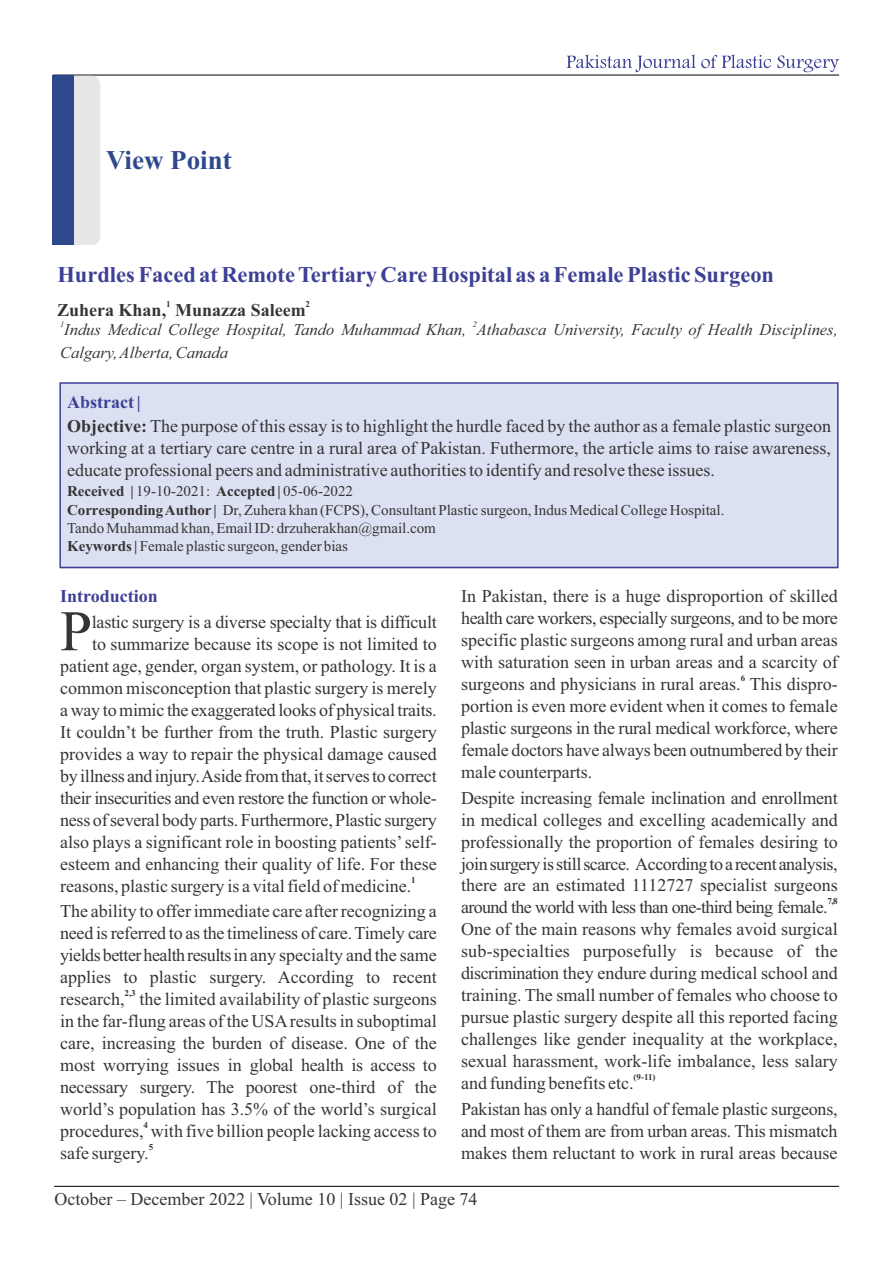
<style>
.page{position:relative;width:893px;height:1263px;background:#fff}
.page>*{position:absolute;margin:0;border:0;box-sizing:border-box;transform-origin:0 0}
.t1{font:57.3px "Times New Roman";color:#373435}
.t2{font:700 27px "Times New Roman";color:#2e488e}
.t3{font:700 22.5px "Times New Roman";color:#3e4095}
.t4{font:18px/21.9px "Times New Roman";color:#373435;text-align:justify}
.t5{font:700 18px "Times New Roman";color:#373435}
.t6{font:700 18px "Times New Roman";color:#3e4095}
.t7{font:italic 16.5px/23.1px "Times New Roman";color:#373435}
.t8{font:15px/18.3px "Times New Roman";color:#373435}
.t9{font:700 9px "Times New Roman";color:#373435}
.t10{font:italic 8.25px "Times New Roman";color:#373435}
.s1{font-weight:700;color:#3e4095}
.s2{font-weight:700}
</style>
<div class="page">
<hr style="left:54px;top:1186px;width:785px;height:1px;background:#000">
<hr style="left:53px;top:75px;width:786px;height:1px;background:#000">
<svg style="left:567px;top:54px;width:272px;height:18px"></svg>
<div style="left:60px;top:383px;width:778px;height:185px;background:#dbe1f2"></div>
<div style="left:59px;top:382px;width:780px;height:186px;border:1px solid #3e4095"></div>
<div style="left:54px;top:76px;width:46px;height:169px;background:#e6e7e8;border-radius:9px"></div>
<div style="left:52px;top:76px;width:22px;height:169px;background:#2e488e"></div>
<h2 class="t2" style="left:106px;top:151px;width:127px">View Point</h2>
<p class="t3" style="left:57px;top:267px;width:718px">Hurdles Faced at Remote Tertiary Care Hospital as a Female Plastic Surgeon</p>
<p class="t9" style="left:166px;top:301px;width:6px">1</p>
<p class="t9" style="left:306px;top:301px;width:6px">2</p>
<p class="t5" style="left:57px;top:304px;width:250px">Zuhera Khan, Munazza Saleem</p>
<p class="t10" style="left:60px;top:321px;width:6px">1</p>
<p class="t10" style="left:473px;top:321px;width:6px">2</p>
<p class="t7" style="left:60px;top:319px;width:779px">Indus Medical College Hospital, Tando Muhammad Khan, Athabasca University, Faculty of Health Disciplines,<br>Calgary, Alberta, Canada</p>
<p class="t4" style="left:67px;top:392px;width:765px;line-height:23.9px"><span class="s1">Abstract |<br></span><span class="s2">Objective:</span> The purpose of this essay is to highlight the hurdle faced by the author as a female plastic surgeon</p>
<p class="t4" style="left:67px;top:438px;width:765px">working at a tertiary care centre in a rural area of Pakistan. Futhermore, the article aims to raise awareness, educate professional peers and administrative authorities to identify and resolve these issues.</p>
<p class="t8" style="left:67px;top:484px;width:659px"><span class="s2">Received |</span> 19-10-2021: <span class="s2">Accepted |</span> 05-06-2022<br><span class="s2">Corresponding Author |</span> Dr, Zuhera khan (FCPS), Consultant Plastic surgeon, Indus Medical College Hospital.<br>Tando Muhammad khan, Email ID: drzuherakhan@gmail.com<br><span class="s2">Keywords |</span> Female plastic surgeon, gender bias</p>
<p class="t6" style="left:60px;top:590px;width:99px">Introduction</p>
<p class="t4" style="left:92px;top:613px;width:346px">lastic surgery is a diverse specialty that is difficult</p>
<h1 class="t1" style="left:60px;top:610px;width:33px">P</h1>
<p class="t4" style="left:60px;top:635px;width:378px;text-indent:32px">to summarize because its scope is not limited to patient age, gender, organ system, or pathology. It is a common misconception that plastic surgery is merely a way to mimic the exaggerated looks of physical traits.<br>It couldn’t be further from the truth. Plastic surgery provides a way to repair the physical damage caused by illness and injury.Aside fromthat,itservesto correct their insecurities and even restore the function or whole&shy;ness ofseveral body parts.Furthermore,Plastic surgery also plays a significant role in boosting patients’self&shy;esteem and enhancing their quality of life. For these</p>
<p class="t9" style="left:411px;top:876px;width:6px">1</p>
<p class="t4" style="left:60px;top:874px;width:378px;line-height:26px">reasons, plastic surgery is a vital field of medicine.<br>The ability to offer immediate care after recognizing a</p>
<p class="t4" style="left:60px;top:924px;width:378px">need is referred to as the timeliness of care.Timely care yieldsbetterhealthresultsin any specialty and the same applies to plastic surgery. According to recent</p>
<p class="t9" style="left:125px;top:990px;width:13px">2,3</p>
<p class="t4" style="left:60px;top:990px;width:378px">research, the limited availability of plastic surgeons in the far-flung areas of the USAresults in suboptimal care, increasing the burden of disease. One of the most worrying issues in global health is access to necessary surgery. The poorest one-third of the world’s population has 3.5% of the world’s surgical</p>
<p class="t9" style="left:144px;top:1121px;width:6px">4</p>
<p class="t4" style="left:60px;top:1121px;width:378px">procedures, with five billion people lacking access to</p>
<p class="t9" style="left:149px;top:1143px;width:6px">5</p>
<p class="t4" style="left:60px;top:1143px;width:90px">safe surgery.</p>
<p class="t4" style="left:461px;top:587px;width:378px">In Pakistan, there is a huge disproportion of skilled health care workers, especially surgeons, and to be more specific plastic surgeons among rural and urban areas with saturation seen in urban areas and a scarcity of</p>
<p class="t9" style="left:741px;top:675px;width:6px">6</p>
<p class="t4" style="left:461px;top:675px;width:378px">surgeons and physicians in rural areas. This dispro&shy;portion is even more evident when it comes to female plastic surgeons in the rural medical workforce, where female doctors have always been outnumbered by their male counterparts.</p>
<p class="t4" style="left:461px;top:788px;width:378px">Despite increasing female inclination and enrollment in medical colleges and excelling academically and professionally the proportion of females desiring to joinsurgeryisstillscarce. Accordingtoarecentanalysis, there are an estimated 1112727 specialist surgeons</p>
<p class="t9" style="left:827px;top:898px;width:12px">7,8</p>
<p class="t4" style="left:461px;top:898px;width:378px;text-align:left">around the world with less than one-third being female.<br>One of the main reasons why females avoid surgical sub-specialties purposefully is because of the discrimination they endure during medical school and training. The small number of females who choose to pursue plastic surgery despite all this reported facing challenges like gender inequality at the workplace, sexual harassment, work-life imbalance, less salary</p>
<p class="t9" style="left:634px;top:1074px;width:23px">(9-11)</p>
<p class="t4" style="left:461px;top:1071px;width:378px;line-height:26px">and funding benefits etc.<br>Pakistan has only a handful of female plastic surgeons,</p>
<p class="t4" style="left:461px;top:1121px;width:378px">and most of them are from urban areas. This mismatch makes them reluctant to work in rural areas because</p>
<p class="t4" style="left:55px;top:1189px;width:425px">October – December 2022 | Volume 10 | Issue 02 | Page 74</p>
</div>
